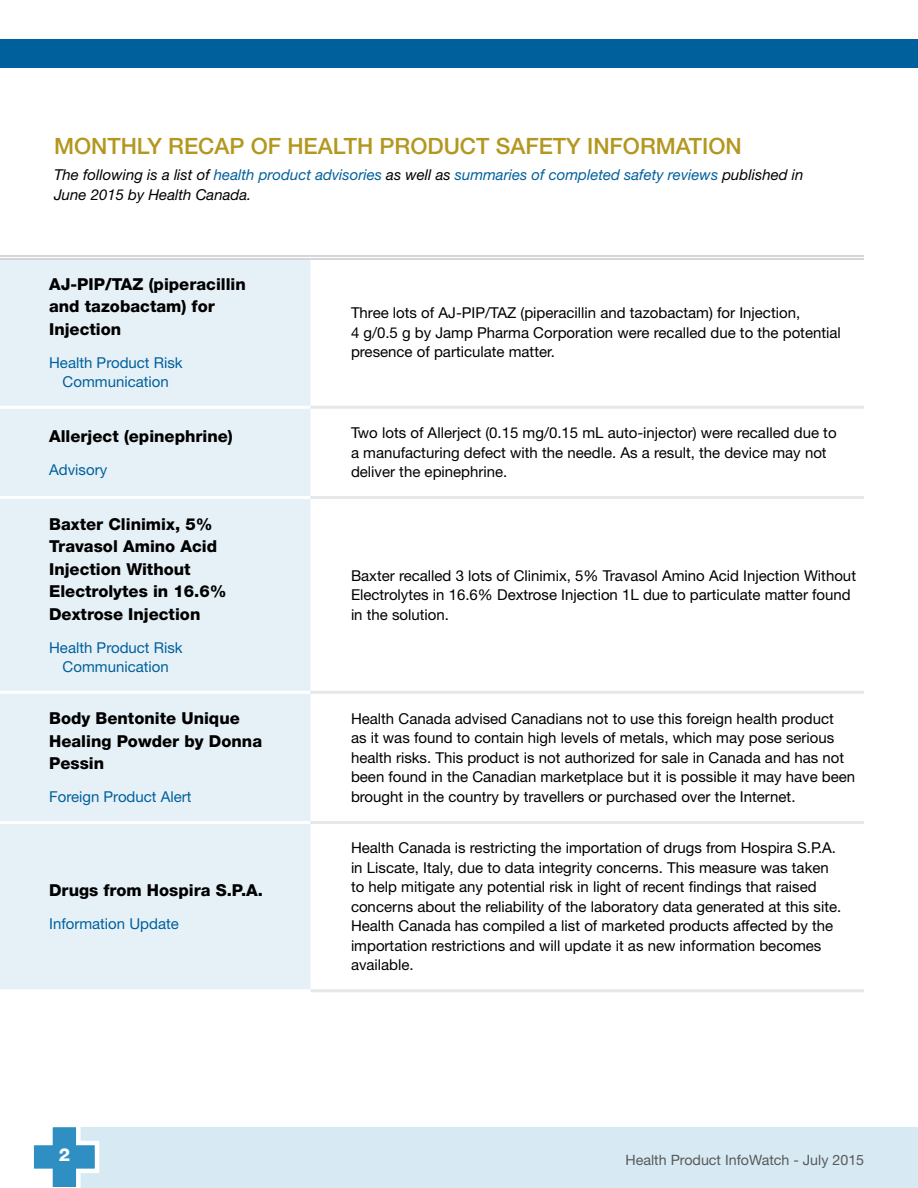
<style>
.page{position:relative;width:918px;height:1188px;background:#fff}
.page>*{position:absolute;margin:0;border:0;box-sizing:border-box;transform-origin:0 0}
.t1{font:500 22.5px "Helvetica Neue LT Std";color:#b3971f}
.t2{font:800 18px "Helvetica Neue LT Std";color:#fff}
.t3{font:800 16.5px/22.5px "Helvetica Neue LT Std";color:#000}
.t4{font:15px/19.5px "Helvetica Neue LT Std";color:#000}
.t5{font:italic 15px/19.5px "Helvetica Neue LT Std";color:#000}
.t6{font:15px/19.5px "Helvetica Neue LT Std";color:#00609c;text-align:center}
.t7{font:14.25px "Helvetica Neue LT Std";color:#58595b}
.s1{color:#00609c}
</style>
<div class="page">
<div style="left:64px;top:1127px;width:854px;height:61px;background:#d7eaf3"></div>
<svg style="left:33px;top:1127px;width:67px;height:61px"></svg>
<div style="left:0;top:39px;width:918px;height:29px;background:#00609c"></div>
<div style="left:0;top:260px;width:310px;height:729px;background:#e6f1f7"></div>
<hr style="left:0;top:406px;width:310px;height:3px;background:#fff">
<hr style="left:0;top:496px;width:310px;height:3px;background:#fff">
<hr style="left:0;top:691px;width:310px;height:3px;background:#fff">
<hr style="left:0;top:821px;width:310px;height:3px;background:#fff">
<hr style="left:0;top:255px;width:310px;height:2px;background:#c7c8ca">
<hr style="left:0;top:258px;width:310px;height:2px;background:#c7c8ca">
<hr style="left:310px;top:255px;width:554px;height:2px;background:#c7c8ca">
<hr style="left:310px;top:258px;width:554px;height:2px;background:#c7c8ca">
<hr style="left:310px;top:406px;width:554px;height:3px;background:#e6e7e8">
<hr style="left:310px;top:496px;width:554px;height:3px;background:#e6e7e8">
<hr style="left:310px;top:691px;width:554px;height:3px;background:#e6e7e8">
<hr style="left:310px;top:821px;width:554px;height:3px;background:#e6e7e8">
<hr style="left:310px;top:989px;width:554px;height:3px;background:#e6e7e8">
<h1 class="t1" style="left:54px;top:133px;width:689px">MONTHLY RECAP OF HEALTH PRODUCT SAFETY INFORMATION</h1>
<p class="t5" style="left:54px;top:165px;width:751px">The following is a list of <span class="s1">health product advisories</span> as well as <span class="s1">summaries of completed safety reviews</span> published in<br>June 2015 by Health Canada.</p>
<p class="t3" style="left:49px;top:272px;width:198px">AJ-PIP/TAZ (piperacillin and tazobactam) for<br>Injection</p>
<p class="t6" style="left:49px;top:352px;width:135px">Health Product Risk<br>Communication</p>
<p class="t3" style="left:49px;top:425px;width:185px">Allerject (epinephrine)</p>
<p class="t6" style="left:49px;top:459px;width:60px">Advisory</p>
<p class="t3" style="left:49px;top:512px;width:179px">Baxter Clinimix, 5%<br>Travasol Amino Acid<br>Injection Without<br>Electrolytes in 16.6%<br>Dextrose Injection</p>
<p class="t6" style="left:49px;top:637px;width:135px">Health Product Risk<br>Communication</p>
<p class="t3" style="left:49px;top:707px;width:214px">Body Bentonite Unique<br>Healing Powder by Donna<br>Pessin</p>
<p class="t6" style="left:49px;top:787px;width:144px">Foreign Product Alert</p>
<p class="t3" style="left:49px;top:879px;width:216px">Drugs from Hospira S.P.A.</p>
<p class="t6" style="left:49px;top:914px;width:131px">Information Update</p>
<p class="t2" style="left:59px;top:1144px;width:13px">2</p>
<p class="t4" style="left:351px;top:303px;width:491px">Three lots of AJ-PIP/TAZ (piperacillin and tazobactam) for Injection,<br>4 g/0.5 g by Jamp Pharma Corporation were recalled due to the potential presence of particulate matter.</p>
<p class="t4" style="left:351px;top:423px;width:487px">Two lots of Allerject (0.15 mg/0.15 mL auto-injector) were recalled due to a manufacturing defect with the needle. As a result, the device may not deliver the epinephrine.</p>
<p class="t4" style="left:351px;top:565px;width:507px">Baxter recalled 3 lots of Clinimix, 5% Travasol Amino Acid Injection Without<br>Electrolytes in 16.6% Dextrose Injection 1L due to particulate matter found in the solution.</p>
<p class="t4" style="left:351px;top:708px;width:506px">Health Canada advised Canadians not to use this foreign health product<br>as it was found to contain high levels of metals, which may pose serious health risks. This product is not authorized for sale in Canada and has not been found in the Canadian marketplace but it is possible it may have been brought in the country by travellers or purchased over the Internet.</p>
<p class="t4" style="left:351px;top:838px;width:492px">Health Canada is restricting the importation of drugs from Hospira S.P.A. in Liscate, Italy, due to data integrity concerns. This measure was taken to help mitigate any potential risk in light of recent findings that raised concerns about the reliability of the laboratory data generated at this site.<br>Health Canada has compiled a list of marketed products affected by the importation restrictions and will update it as new information becomes available.</p>
<p class="t7" style="left:626px;top:1152px;width:240px">Health Product InfoWatch - July 2015</p>
</div>
